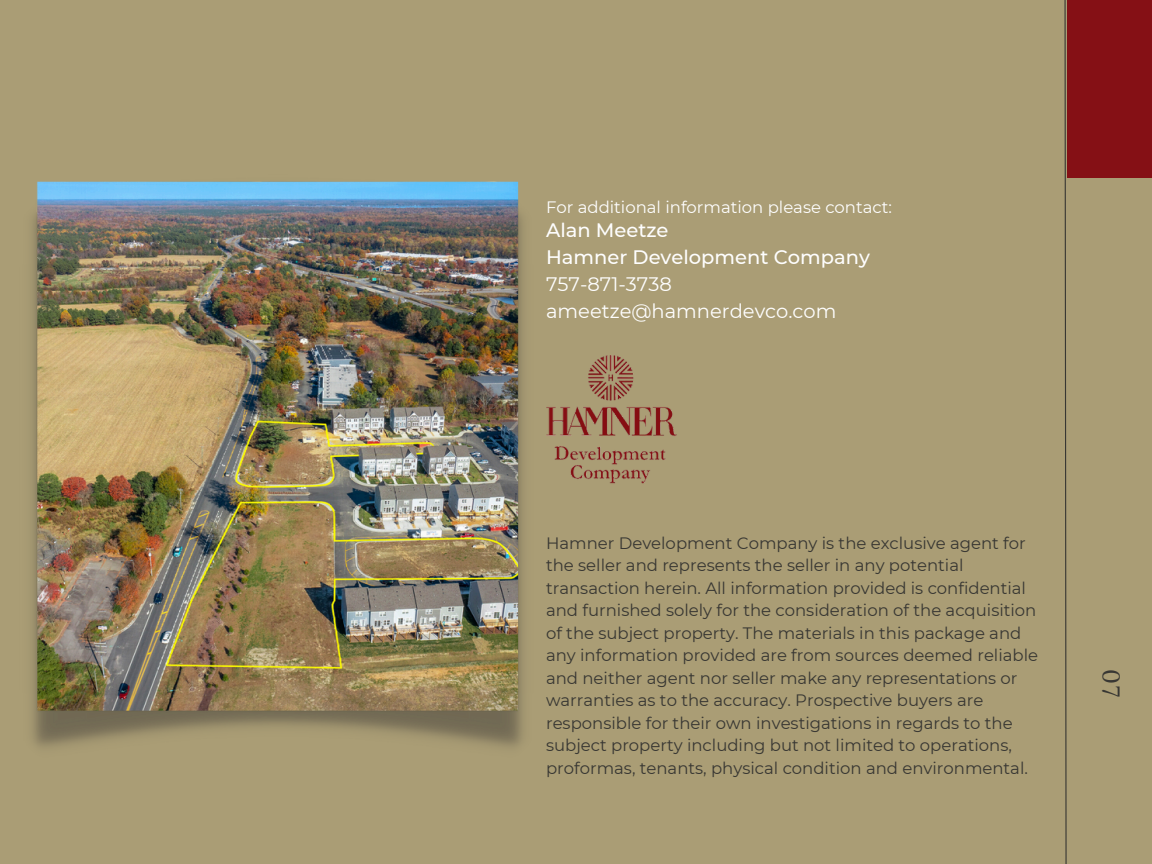
<style>
.page{position:relative;width:1152px;height:864px;background:#aa9d75}
.page>*{position:absolute;margin:0;border:0;box-sizing:border-box;transform-origin:0 0}
.t1{font:24px "Lora";color:#383733}
.t2{font:19.5px/27px "Montserrat";color:#fefefe}
.t3{font:16.5px/22.5px "Montserrat";color:#383733}
.t4{font:16.5px "Montserrat";color:#fefefe}
.s1{font-weight:500}
</style>
<div class="page">
<svg style="left:1064px;top:0;width:3px;height:864px"></svg>
<div style="left:1067px;top:0;width:85px;height:178px;background:#851015"></div>
<img style="left:32px;top:181px;width:491px;height:566px">
<img style="left:546px;top:355px;width:131px;height:129px">
<p class="t4" style="left:546px;top:197px;width:347px">For additional information please contact:</p>
<p class="t2" style="left:546px;top:217px;width:325px"><span class="s1">Alan Meetze<br>Hamner Development Company<br></span>757-871-3738 ameetze@hamnerdevco.com</p>
<h1 class="t3" style="left:546px;top:531px;width:494px">Hamner Development Company is the exclusive agent for the seller and represents the seller in any potential transaction herein. All information provided is confidential and furnished solely for the consideration of the acquisition of the subject property. The materials in this package and any information provided are from sources deemed reliable and neither agent nor seller make any representations or warranties as to the accuracy. Prospective buyers are responsible for their own investigations in regards to the subject property including but not limited to operations, proformas, tenants, physical condition and environmental.</h1>
<p class="t1" style="left:1127px;top:669px;width:29px;rotate:90deg">07</p>
</div>
